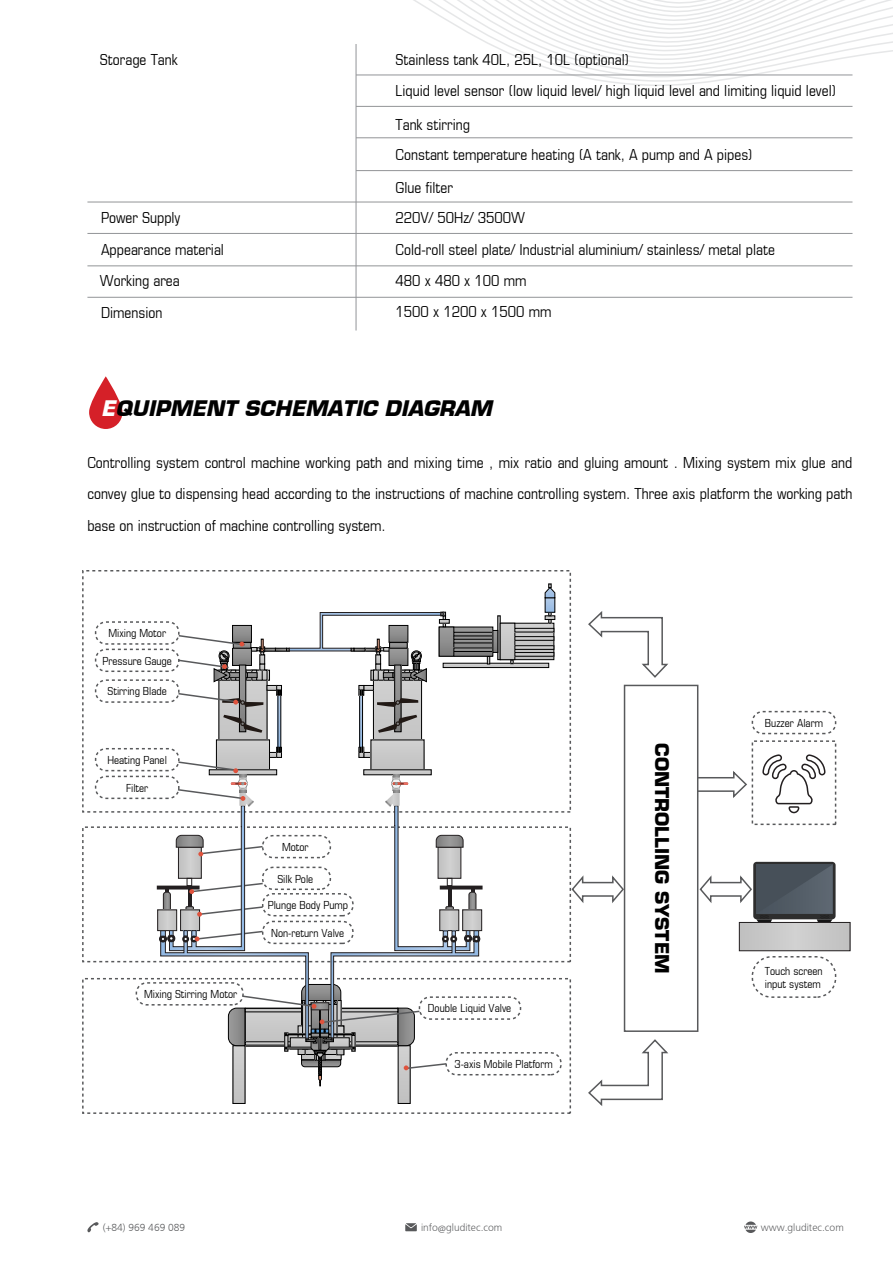
<style>
.page{position:relative;width:893px;height:1263px;background:#fff}
.page>*{position:absolute;margin:0;border:0;box-sizing:border-box;transform-origin:0 0}
.t1{font:italic 700 21px "SFU Eurostile";color:#000}
.t2{font:700 18.6px "SFU Eurostile";color:#000}
.t3{font:15px/31.5px "SFU Eurostile Condensed";color:#000}
.t4{font:10.95px/13.2px "SFU Eurostile Condensed";color:#000}
.t5{font:300 10.65px "VU Frutiger";color:#58595b}
.s1{color:#fff}
</style>
<div class="page">
<svg style="left:355px;top:71px;width:498px;height:4px"></svg>
<svg style="left:355px;top:67px;width:442px;height:4px"></svg>
<svg style="left:355px;top:63px;width:463px;height:4px"></svg>
<svg style="left:355px;top:58px;width:491px;height:5px"></svg>
<svg style="left:355px;top:54px;width:516px;height:4px"></svg>
<svg style="left:355px;top:50px;width:538px;height:4px"></svg>
<svg style="left:355px;top:0;width:538px;height:50px"></svg>
<hr style="left:356px;top:44px;width:1px;height:286px;background:#929497">
<hr style="left:356px;top:75px;width:496px;height:1px;background:#929497">
<hr style="left:356px;top:106px;width:496px;height:1px;background:#929497">
<hr style="left:356px;top:138px;width:496px;height:1px;background:#929497">
<hr style="left:356px;top:170px;width:496px;height:1px;background:#929497">
<hr style="left:87px;top:202px;width:765px;height:1px;background:#929497">
<hr style="left:87px;top:233px;width:765px;height:1px;background:#929497">
<hr style="left:87px;top:266px;width:765px;height:1px;background:#929497">
<hr style="left:87px;top:297px;width:765px;height:1px;background:#929497">
<svg style="left:89px;top:376px;width:33px;height:53px"></svg>
<svg style="left:87px;top:1222px;width:12px;height:11px"></svg>
<svg style="left:405px;top:1223px;width:12px;height:8px"></svg>
<svg style="left:744px;top:1221px;width:13px;height:12px"></svg>
<div style="left:82px;top:570px;width:489px;height:243px;border:2px dashed #58595b"></div>
<div style="left:82px;top:826px;width:489px;height:136px;border:2px dashed #58595b"></div>
<div style="left:95px;top:621px;width:85px;height:24px;border:2px dashed #58595b;border-radius:10px"></div>
<div style="left:219px;top:670px;width:48px;height:100px;background:linear-gradient(to right,#c8c8c8,#c8c8c8)"></div>
<div style="left:216px;top:740px;width:53px;height:30px;background:#cfcfcf"></div>
<div style="left:239px;top:665px;width:7px;height:67px;background:#868686"></div>
<div style="left:239px;top:665px;width:7px;height:67px;border:1px solid #000"></div>
<svg style="left:223px;top:715px;width:39px;height:18px"></svg>
<div style="left:373px;top:670px;width:49px;height:100px;background:linear-gradient(to right,#c6c6c6,#c2c2c2)"></div>
<div style="left:373px;top:670px;width:49px;height:100px;border:1px solid #000"></div>
<div style="left:371px;top:740px;width:53px;height:30px;background:#cfcfcf"></div>
<div style="left:359px;top:695px;width:4px;height:53px;border:1px solid #000"></div>
<div style="left:395px;top:665px;width:6px;height:67px;background:#868686"></div>
<div style="left:394px;top:665px;width:7px;height:67px;border:1px solid #000"></div>
<svg style="left:378px;top:715px;width:39px;height:18px"></svg>
<div style="left:233px;top:1046px;width:12px;height:57px;background:#c3c3c3"></div>
<div style="left:398px;top:1046px;width:12px;height:57px;background:#c3c3c3"></div>
<svg style="left:515px;top:625px;width:37px;height:33px"></svg>
<div style="left:500px;top:623px;width:54px;height:37px;border:1px solid #000"></div>
<div style="left:500px;top:623px;width:15px;height:37px;background:#c8c8c8"></div>
<div style="left:500px;top:623px;width:15px;height:37px;border:1px solid #000"></div>
<div style="left:515px;top:628px;width:39px;height:4px;border:1px solid #000"></div>
<div style="left:515px;top:636px;width:39px;height:4px;border:1px solid #000"></div>
<div style="left:515px;top:645px;width:39px;height:4px;border:1px solid #000"></div>
<div style="left:515px;top:652px;width:39px;height:4px;border:1px solid #000"></div>
<svg style="left:545px;top:612px;width:10px;height:11px"></svg>
<div style="left:545px;top:598px;width:10px;height:14px;background:#a4c2e5"></div>
<svg style="left:545px;top:584px;width:10px;height:14px"></svg>
<svg style="left:454px;top:629px;width:37px;height:25px"></svg>
<svg style="left:449px;top:629px;width:3px;height:25px"></svg>
<div style="left:439px;top:627px;width:15px;height:29px;border:1px solid #000"></div>
<div style="left:454px;top:632px;width:39px;height:4px;border:1px solid #000"></div>
<div style="left:454px;top:639px;width:39px;height:4px;border:1px solid #000"></div>
<div style="left:454px;top:648px;width:39px;height:4px;border:1px solid #000"></div>
<svg style="left:495px;top:632px;width:1px;height:19px"></svg>
<div style="left:493px;top:630px;width:5px;height:23px;border:1px solid #000"></div>
<hr style="left:443px;top:663px;width:106px;height:4px;background:#cacaca">
<div style="left:443px;top:663px;width:106px;height:5px;border:1px solid #000"></div>
<svg style="left:487px;top:656px;width:3px;height:8px"></svg>
<div style="left:95px;top:649px;width:85px;height:23px;border:2px dashed #58595b;border-radius:10px"></div>
<div style="left:95px;top:679px;width:85px;height:24px;border:2px dashed #58595b;border-radius:10px"></div>
<div style="left:95px;top:748px;width:85px;height:23px;border:2px dashed #58595b;border-radius:10px"></div>
<div style="left:752px;top:711px;width:84px;height:23px;border:2px dashed #58595b;border-radius:10px"></div>
<div style="left:752px;top:956px;width:84px;height:42px;border:2px dashed #58595b;border-radius:19px"></div>
<div style="left:95px;top:776px;width:85px;height:23px;border:2px dashed #58595b;border-radius:10px"></div>
<svg style="left:177px;top:612px;width:272px;height:95px"></svg>
<div style="left:136px;top:982px;width:108px;height:23px;border:2px dashed #58595b;border-radius:10px"></div>
<div style="left:419px;top:996px;width:102px;height:24px;border:2px dashed #58595b;border-radius:10px"></div>
<svg style="left:157px;top:747px;width:326px;height:339px"></svg>
<div style="left:446px;top:1053px;width:115px;height:22px;background:#fff;border-radius:10px"></div>
<div style="left:445px;top:1052px;width:117px;height:23px;border:2px dashed #58595b;border-radius:10px"></div>
<svg style="left:588px;top:611px;width:80px;height:67px"></svg>
<svg style="left:588px;top:1039px;width:81px;height:67px"></svg>
<svg style="left:570px;top:873px;width:54px;height:32px"></svg>
<svg style="left:698px;top:769px;width:49px;height:31px"></svg>
<div style="left:624px;top:685px;width:74px;height:347px;background:#fff;border:2px solid #58595b"></div>
<svg style="left:762px;top:754px;width:64px;height:60px"></svg>
<svg style="left:753px;top:862px;width:83px;height:57px"></svg>
<svg style="left:698px;top:865px;width:134px;height:58px"></svg>
<div style="left:739px;top:922px;width:111px;height:29px;background:#c8c8c8"></div>
<div style="left:739px;top:922px;width:111px;height:29px;border:1px solid #231f20"></div>
<p class="t3" style="left:100px;top:42px;width:79px">Storage Tank</p>
<p class="t3" style="left:396px;top:43px;width:442px">Stainless tank 40L, 25L, 10L (optional)<br>Liquid level sensor (low liquid level/ high liquid level and limiting liquid level)</p>
<p class="t3" style="left:396px;top:109px;width:359px;line-height:30px">Tank stirring<br>Constant temperature heating (A tank, A pump and A pipes)</p>
<p class="t3" style="left:396px;top:170px;width:59px">Glue filter</p>
<p class="t3" style="left:101px;top:201px;width:81px">Power Supply</p>
<p class="t3" style="left:396px;top:201px;width:131px">220V/ 50Hz/ 3500W</p>
<p class="t3" style="left:101px;top:233px;width:125px">Appearance material</p>
<p class="t3" style="left:100px;top:263px;width:82px;line-height:32.1px">Working area<br>Dimension</p>
<p class="t3" style="left:396px;top:233px;width:381px;line-height:30.2px">Cold-roll steel plate/ Industrial aluminium/ stainless/ metal plate<br>480 x 480 x 100 mm</p>
<p class="t3" style="left:396px;top:294px;width:157px">1500 x 1200 x 1500 mm</p>
<h1 class="t1" style="left:101px;top:392px;width:392px"><span class="s1">E</span>QUIPMENT SCHEMATIC DIAGRAM</h1>
<p class="t3" style="left:87px;top:445px;width:767px;text-align:justify">Controlling system control machine working path and mixing time , mix ratio and gluing amount . Mixing system mix glue and convey glue to dispensing head according to the instructions of machine controlling system. Three axis platform the working path base on instruction of machine controlling system.</p>
<p class="t4" style="left:108px;top:625px;width:59px">Mixing Motor</p>
<p class="t4" style="left:102px;top:653px;width:71px">Pressure Gauge</p>
<p class="t4" style="left:107px;top:684px;width:61px">Stirring Blade</p>
<p class="t4" style="left:107px;top:752px;width:61px">Heating Panel</p>
<p class="t4" style="left:126px;top:780px;width:24px">Filter</p>
<p class="t4" style="left:144px;top:986px;width:95px">Mixing Stirring Motor</p>
<p class="t4" style="left:282px;top:839px;width:28px">Motor</p>
<p class="t4" style="left:277px;top:871px;width:37px">Silk Pole</p>
<p class="t4" style="left:268px;top:897px;width:82px">Plunge Body Pump</p>
<p class="t4" style="left:271px;top:925px;width:75px">Non-return Valve</p>
<p class="t4" style="left:428px;top:1001px;width:85px">Double Liquid Valve</p>
<p class="t4" style="left:455px;top:1056px;width:100px">3-axis Mobile Platform</p>
<p class="t2" style="left:676px;top:743px;width:232px;rotate:90deg">CONTROLLING SYSTEM</p>
<p class="t4" style="left:765px;top:715px;width:60px">Buzzer Alarm</p>
<p class="t4" style="left:765px;top:963px;width:59px">Touch screen input system</p>
<p class="t5" style="left:103px;top:1219px;width:84px">(+84) 969 469 089</p>
<p class="t5" style="left:421px;top:1219px;width:83px">info@gluditec.com</p>
<p class="t5" style="left:761px;top:1219px;width:85px">www.gluditec.com</p>
</div>
